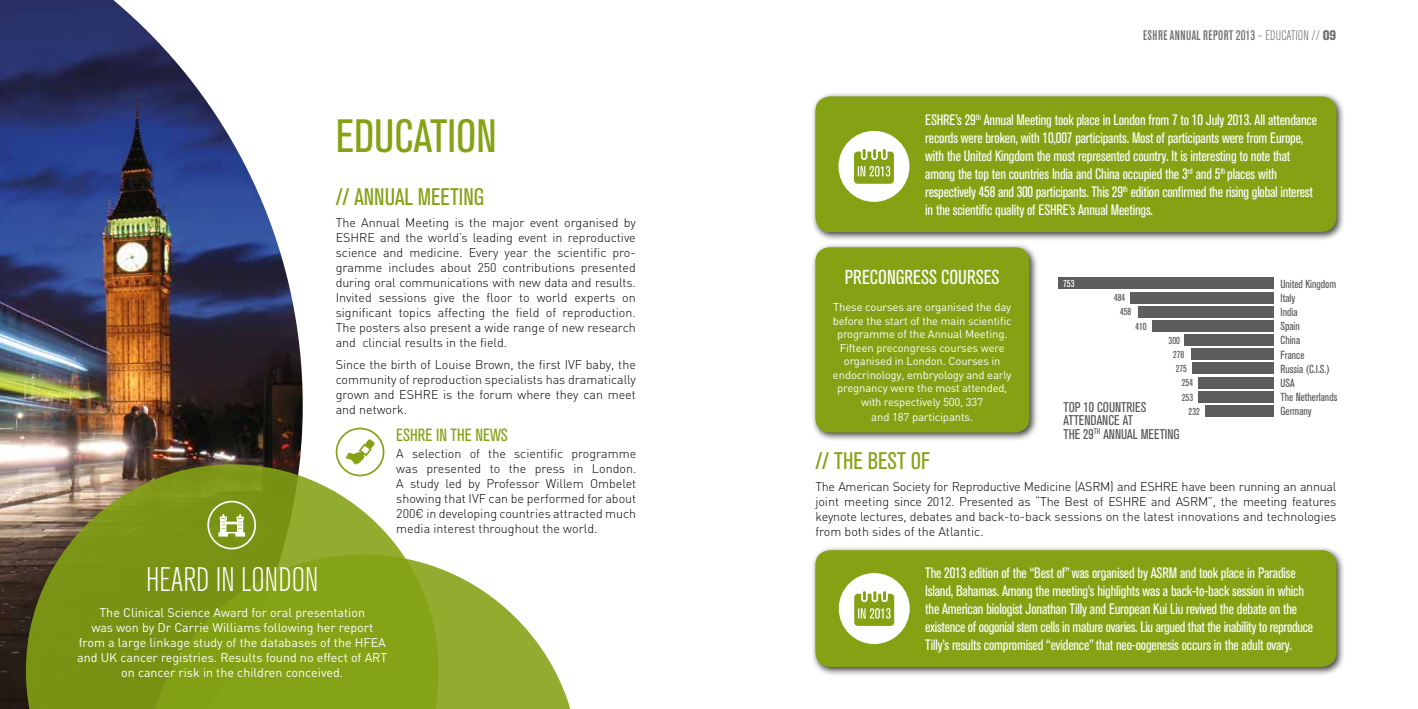
<style>
.page{position:relative;width:1418px;height:709px;background:#fff}
.page>*{position:absolute;margin:0;border:0;box-sizing:border-box;transform-origin:0 0}
.t1{font:condensed 46.25px "Akzidenz Grotesk BQ";color:#84a214}
.t2{font:300 condensed 33.75px "Akzidenz Grotesk BQ";color:#fff}
.t3{font:condensed 23.75px "Akzidenz Grotesk BQ";color:#84a214}
.t4{font:condensed 20px "Akzidenz Grotesk BQ";color:#fff}
.t5{font:condensed 17.5px "Akzidenz Grotesk BQ";color:#84a214}
.t6{font:condensed 15px/18px "Akzidenz Grotesk BQ";letter-spacing:-.01em;color:#fff}
.t7{font:condensed 14px/13.8px "Akzidenz Grotesk BQ";color:#565553}
.t8{font:500 condensed 13.75px "Akzidenz Grotesk BE";letter-spacing:.03em;color:#565553}
.t9{font:300 12.5px/15px "DIN";color:#000;text-align:justify}
.t10{font:12.5px/15px "DIN";color:#fff;text-align:center}
.t11{font:condensed 11.62px/14.1px "Akzidenz Grotesk BQ";color:#565553}
.t12{font:11.25px/13.5px "DIN";letter-spacing:-.01em;color:#fff;text-align:center}
.t13{font:condensed 10px/14.1px "Akzidenz Grotesk BQ";color:#565553}
.t14{font:condensed 10px "Akzidenz Grotesk BQ";color:#fff}
.s1{font-weight:300}
.s2{font-weight:800}
</style>
<div class="page">
<img style="left:0;top:0;width:303px;height:709px">
<svg style="left:26px;top:464px;width:377px;height:245px;background:#8c9b3a"></svg>
<svg style="left:146px;top:554px;width:425px;height:155px;background:#95ae38"></svg>
<div style="left:207px;top:500px;width:49px;height:49px;border:2px solid #fff;border-radius:50%"></div>
<svg style="left:218px;top:513px;width:27px;height:23px"></svg>
<div style="left:336px;top:427px;width:48px;height:49px;border:2px solid #84a214;border-radius:50%"></div>
<svg style="left:345px;top:439px;width:30px;height:25px"></svg>
<div style="left:811px;top:546px;width:534px;height:130px;background:#000;opacity:.75"></div>
<div style="left:815px;top:550px;width:521px;height:117px;background:#84a214;border-radius:15px"></div>
<div style="left:840px;top:574px;width:68px;height:69px;background:#fff;border-radius:50%"></div>
<div style="left:838px;top:573px;width:71px;height:71px;border:2px solid #fff;border-radius:50%"></div>
<svg style="left:854px;top:591px;width:40px;height:35px"></svg>
<div style="left:1058px;top:278px;width:215px;height:11px;background:#5d5d5b"></div>
<div style="left:1184px;top:334px;width:89px;height:12px;background:#5d5d5b"></div>
<div style="left:1130px;top:292px;width:143px;height:11px;background:#5d5d5b"></div>
<div style="left:1191px;top:348px;width:82px;height:12px;background:#5d5d5b"></div>
<div style="left:1137px;top:306px;width:136px;height:11px;background:#5d5d5b"></div>
<div style="left:1192px;top:363px;width:81px;height:11px;background:#5d5d5b"></div>
<div style="left:1198px;top:391px;width:75px;height:11px;background:#5d5d5b"></div>
<div style="left:1152px;top:320px;width:121px;height:11px;background:#5d5d5b"></div>
<div style="left:1198px;top:377px;width:75px;height:11px;background:#5d5d5b"></div>
<div style="left:1204px;top:405px;width:69px;height:11px;background:#5d5d5b"></div>
<div style="left:811px;top:92px;width:534px;height:149px;background:#000;opacity:.75"></div>
<div style="left:815px;top:96px;width:521px;height:136px;background:#84a214;border-radius:15px"></div>
<div style="left:839px;top:132px;width:69px;height:69px;background:#fff;border-radius:50%"></div>
<div style="left:838px;top:131px;width:71px;height:71px;border:2px solid #fff;border-radius:50%"></div>
<svg style="left:854px;top:149px;width:40px;height:35px"></svg>
<div style="left:811px;top:243px;width:227px;height:199px;background:#000;opacity:.75"></div>
<div style="left:815px;top:247px;width:214px;height:185px;background:#84a214;border-radius:14px"></div>
<p class="t8" style="left:1143px;top:28px;width:195px">ESHRE ANNUAL REPORT 2013 <span class="s1">– EDUCATION //</span> <span class="s2">09</span></p>
<p class="t6" style="left:925px;top:111px;width:393px">ESHRE’s 29<sup>th</sup> Annual Meeting took place in London from 7 to 10 July 2013. All attendance records were broken, with 10,007 participants. Most of participants were from Europe, with the United Kingdom the most represented country. It is interesting to note that among the top ten countries India and China occupied the 3<sup>rd</sup> and 5<sup>th</sup> places with respectively 458 and 300 participants. This 29<sup>th</sup> edition confirmed the rising global interest in the scientific quality of ESHRE’s Annual Meetings.</p>
<h1 class="t1" style="left:336px;top:110px;width:162px">EDUCATION</h1>
<h3 class="t3" style="left:336px;top:183px;width:150px">// ANNUAL MEETING</h3>
<p class="t9" style="left:336px;top:215px;width:302px">The Annual Meeting is the major event organised by ESHRE and the world’s leading event in reproductive science and medicine. Every year the scientific pro&shy;gramme includes about 250 contributions presented during oral communications with new data and results.<br>Invited sessions give the floor to world experts on significant topics affecting the field of reproduction.<br>The posters also present a wide range of new research and clincial results in the field.</p>
<p class="t9" style="left:336px;top:357px;width:302px">Since the birth of Louise Brown, the first IVF baby, the community of reproduction specialists has dramatically grown and ESHRE is the forum where they can meet and network.</p>
<h3 class="t4" style="left:845px;top:266px;width:156px">PRECONGRESS COURSES</h3>
<p class="t12" style="left:832px;top:300px;width:180px">These courses are organised the day before the start of the main scientific programme of the Annual Meeting.<br>Fifteen precongress courses were organised in London. Courses in endocrinology, embryology and early pregnancy were the most attended, with respectively 500, 337</p>
<p class="t12" style="left:871px;top:410px;width:103px">and 187 participants.</p>
<p class="t11" style="left:1280px;top:277px;width:58px">United Kingdom<br>Italy<br>India<br>Spain<br>China<br>France<br>Russia (C.I.S.)<br>USA<br>The Netherlands<br>Germany</p>
<p class="t14" style="left:1063px;top:278px;width:13px">753</p>
<p class="t13" style="left:1120px;top:291px;width:13px;text-indent:-6px">484<br>458</p>
<p class="t13" style="left:1135px;top:319px;width:13px">410</p>
<p class="t13" style="left:1168px;top:333px;width:13px">300</p>
<p class="t13" style="left:1172px;top:347px;width:13px">278</p>
<p class="t13" style="left:1175px;top:362px;width:13px">275</p>
<p class="t13" style="left:1181px;top:376px;width:13px">254</p>
<p class="t13" style="left:1181px;top:390px;width:13px">253</p>
<p class="t13" style="left:1188px;top:404px;width:13px">232</p>
<p class="t7" style="left:1063px;top:400px;width:118px">TOP 10 COUNTRIES<br>ATTENDANCE AT<br>THE 29<sup>TH</sup> ANNUAL MEETING</p>
<h3 class="t5" style="left:396px;top:425px;width:113px">ESHRE IN THE NEWS</h3>
<p class="t9" style="left:396px;top:445px;width:241px">A selection of the scientific programme was presented to the press in London.<br>A study led by Professor Willem Ombelet showing that IVF can be performed for about 200€ in developing countries attracted much media interest throughout the world.</p>
<h3 class="t3" style="left:815px;top:447px;width:116px">// THE BEST OF</h3>
<p class="t9" style="left:815px;top:478px;width:522px">The American Society for Reproductive Medicine (ASRM) and ESHRE have been running an annual joint meeting since 2012. Presented as “The Best of ESHRE and ASRM”, the meeting features keynote lectures, debates and back-to-back sessions on the latest innovations and technologies from both sides of the Atlantic.</p>
<p class="t6" style="left:925px;top:564px;width:389px">The 2013 edition of the “Best of” was organised by ASRM and took place in Paradise Island, Bahamas. Among the meeting’s highlights was a back-to-back session in which the American biologist Jonathan Tilly and European Kui Liu revived the debate on the existence of oogonial stem cells in mature ovaries. Liu argued that the inability to reproduce Tilly’s results compromised “evidence” that neo-oogenesis occurs in the adult ovary.</p>
<h2 class="t2" style="left:146px;top:561px;width:174px">HEARD IN LONDON</h2>
<p class="t10" style="left:77px;top:605px;width:312px">The Clinical Science Award for oral presentation<br>was won by Dr Carrie Williams following her report from a large linkage study of the databases of the HFEA and UK cancer registries. Results found no effect of ART on cancer risk in the children conceived.</p>
</div>
